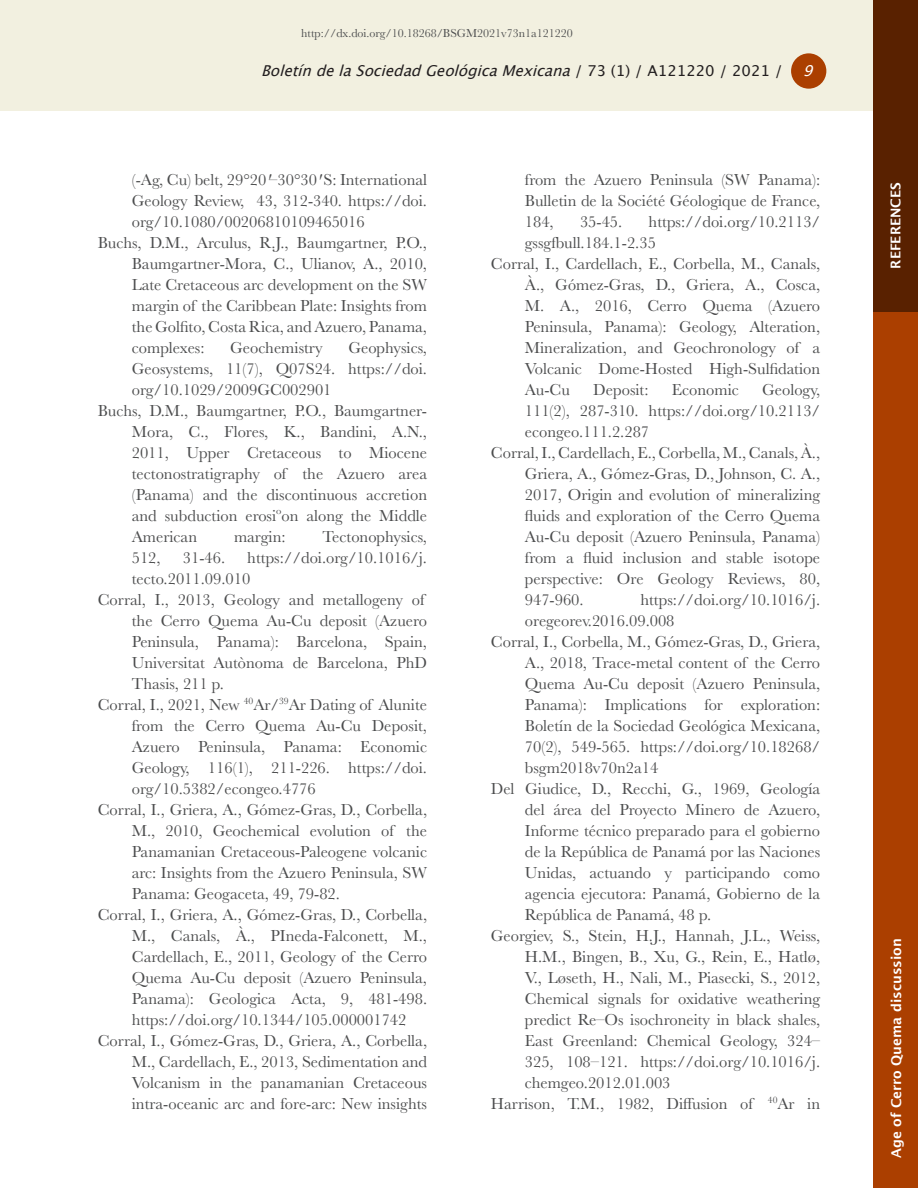
<style>
.page{position:relative;width:918px;height:1188px;background:#fff}
.page>*{position:absolute;margin:0;border:0;box-sizing:border-box;transform-origin:0 0}
.References{font:16.5px/21px "Baskerville";color:#4b4c4d;text-align:justify}
.t1{font:italic 15px "Lucida Grande";color:#231f20}
.t2{font:italic 15px "Lucida Grande";color:#fff}
.Section{font:600 13.5px "Lucida Sans";color:#fff}
.t3{font:12px "Baskerville";color:#4b4c4d}
.s1{font-style:normal}
</style>
<div class="page">
<div style="left:874px;top:311px;width:44px;height:877px;background:#ab3f00"></div>
<div style="left:0;top:0;width:874px;height:111px;background:#f2f0e0"></div>
<div style="left:791px;top:53px;width:35px;height:36px;background:#ab3f00;border-radius:50%"></div>
<div style="left:874px;top:0;width:44px;height:311px;background:#592100"></div>
<p class="t3" style="left:301px;top:26px;width:273px">http://dx.doi.org/10.18268/BSGM2021v73n1a121220</p>
<p class="t1" style="left:261px;top:62px;width:523px">BoletíndelaSociedadGeológicaMexicana<span class="s1">/ 7 3 ( 1 ) / A 1 2 1 2 2 0 / 2 0 2 1 /</span></p>
<p class="t2" style="left:803px;top:62px;width:19px">9</p>
<p class="References" style="left:132px;top:169px;width:297px">(-Ag, Cu) belt, 29°20′–30°30′ S: International Geology Review, 43, 312-340. https://doi. org/10.1080/00206810109465016</p>
<p class="References" style="left:132px;top:232px;width:297px;text-indent:-34px">Buchs, D.M., Arculus, R.J., Baumgartner, P.O., Baumgartner-Mora, C., Ulianov, A., 2010, Late Cretaceous arc development on the SW margin of the Caribbean Plate: Insights from the Golfito, Costa Rica, and Azuero, Panama, complexes:</p>
<p class="References" style="left:132px;top:337px;width:297px;text-indent:217px">Geophysics, Geosystems, 11(7), Q07S24. https://doi. org/10.1029/2009GC002901</p>
<p class="References" style="left:132px;top:400px;width:297px;text-indent:-34px">Buchs, D.M., Baumgartner, P.O., Baumgartner-Mora, C., Flores, K., Bandini, A.N., 2011, Upper Cretaceous to Miocene tectonostratigraphy of the Azuero area (Panama) and the discontinuous accretion and subduction erosiºon along the Middle American</p>
<p class="References" style="left:230px;top:337px;width:94px">Geochemistry</p>
<p class="References" style="left:234px;top:526px;width:53px">margin:</p>
<p class="References" style="left:322px;top:526px;width:106px">Tectonophysics,</p>
<p class="References" style="left:132px;top:547px;width:297px;text-indent:115px">https://doi.org/10.1016/j. tecto.2011.09.010</p>
<p class="References" style="left:132px;top:589px;width:297px;text-align:left;text-indent:-34px">Corral, I., 2013, Geology and metallogeny of the Cerro Quema Au-Cu deposit (Azuero Peninsula, Panama): Barcelona, Spain, Universitat Autònoma de Barcelona, PhD Thasis, 211 p.</p>
<p class="References" style="left:132px;top:694px;width:297px;text-indent:-34px">Corral, I., 2021, New <sup>40</sup>Ar/<sup>39</sup>Ar Dating of Alunite from the Cerro Quema Au-Cu Deposit, Azuero Peninsula, Panama: Economic Geology, 116(1), 211-226. https://doi. org/10.5382/econgeo.4776</p>
<p class="References" style="left:132px;top:799px;width:297px;text-indent:-34px">Corral, I., Griera, A., Gómez-Gras, D., Corbella, M., 2010, Geochemical evolution of the Panamanian Cretaceous-Paleogene volcanic arc: Insights from the Azuero Peninsula, SW Panama: Geogaceta, 49, 79-82.</p>
<p class="References" style="left:132px;top:904px;width:297px;text-indent:-34px">Corral, I., Griera, A., Gómez-Gras, D., Corbella, M., Canals, À., PIneda-Falconett, M., Cardellach, E., 2011, Geology of the Cerro Quema Au-Cu deposit (Azuero Peninsula, Panama): Geologica Acta, 9, 481-498. https://doi.org/10.1344/105.000001742</p>
<p class="References" style="left:132px;top:1030px;width:297px;text-indent:-34px">Corral, I., Gómez-Gras, D., Griera, A., Corbella, M., Cardellach, E., 2013, Sedimentation and Volcanism in the panamanian Cretaceous intra-oceanic arc and fore-arc: New insights</p>
<p class="References" style="left:132px;top:547px;width:30px">512,</p>
<p class="References" style="left:183px;top:547px;width:44px">31-46.</p>
<p class="References" style="left:525px;top:169px;width:297px">from the Azuero Peninsula (SW Panama):<br>Bulletin de la Société Géologique de France, 184,</p>
<p class="References" style="left:525px;top:211px;width:297px;text-indent:124px">https://doi.org/10.2113/ gssgfbull.184.1-2.35</p>
<p class="References" style="left:525px;top:253px;width:297px;text-indent:-34px">Corral, I., Cardellach, E., Corbella, M., Canals, À., Gómez-Gras, D., Griera, A., Cosca, M. A., 2016, Cerro Quema (Azuero Peninsula, Panama): Geology, Alteration, Mineralization, and Geochronology of a Volcanic Dome-Hosted High-Sulfidation Au-Cu</p>
<p class="References" style="left:580px;top:211px;width:44px">35-45.</p>
<p class="References" style="left:525px;top:379px;width:297px;text-indent:237px">Geology, 111(2), 287-310. https://doi.org/10.2113/ econgeo.111.2.287</p>
<p class="References" style="left:525px;top:442px;width:297px;text-indent:-34px">Corral, I., Cardellach, E., Corbella, M., Canals, À., Griera, A., Gómez-Gras, D., Johnson, C. A., 2017, Origin and evolution of mineralizing fluids and exploration of the Cerro Quema Au-Cu deposit (Azuero Peninsula, Panama) from a fluid inclusion and stable isotope perspective: Ore Geology Reviews, 80, 947-960.</p>
<p class="References" style="left:593px;top:379px;width:57px">Deposit:</p>
<p class="References" style="left:672px;top:379px;width:69px">Economic</p>
<p class="References" style="left:525px;top:589px;width:297px;text-indent:115px">https://doi.org/10.1016/j. oregeorev.2016.09.008</p>
<p class="References" style="left:525px;top:631px;width:297px;text-indent:-34px">Corral, I., Corbella, M., Gómez-Gras, D., Griera, A., 2018, Trace-metal content of the Cerro Quema Au-Cu deposit (Azuero Peninsula, Panama): Implications for exploration:<br>Boletín de la Sociedad Geológica Mexicana, 70(2), 549-565. https://doi.org/10.18268/ bsgm2018v70n2a14</p>
<p class="References" style="left:525px;top:778px;width:297px;text-indent:-34px">Del Giudice, D., Recchi, G., 1969, Geología del área del Proyecto Minero de Azuero, Informe técnico preparado para el gobierno de la República de Panamá por las Naciones Unidas, actuando y participando como agencia ejecutora: Panamá, Gobierno de la República de Panamá, 48 p.</p>
<p class="References" style="left:525px;top:925px;width:297px;text-indent:-34px">Georgiev, S., Stein, H.J., Hannah, J.L., Weiss, H.M., Bingen, B., Xu, G., Rein, E., Hatlø, V., Løseth, H., Nali, M., Piasecki, S., 2012, Chemical signals for oxidative weathering predict Re–Os isochroneity in black shales, East Greenland: Chemical Geology, 324– 325, 108–121. https://doi.org/10.1016/j. chemgeo.2012.01.003</p>
<p class="References" style="left:491px;top:1093px;width:331px">Harrison, T.M., 1982, Diffusion of <sup>40</sup>Ar in</p>
<p class="Section" style="left:888px;top:269px;width:88px;rotate:-90deg">REFERENCES</p>
<p class="Section" style="left:889px;top:1158px;width:221px;rotate:-90deg">Age of Cerro Quema discussion</p>
</div>
